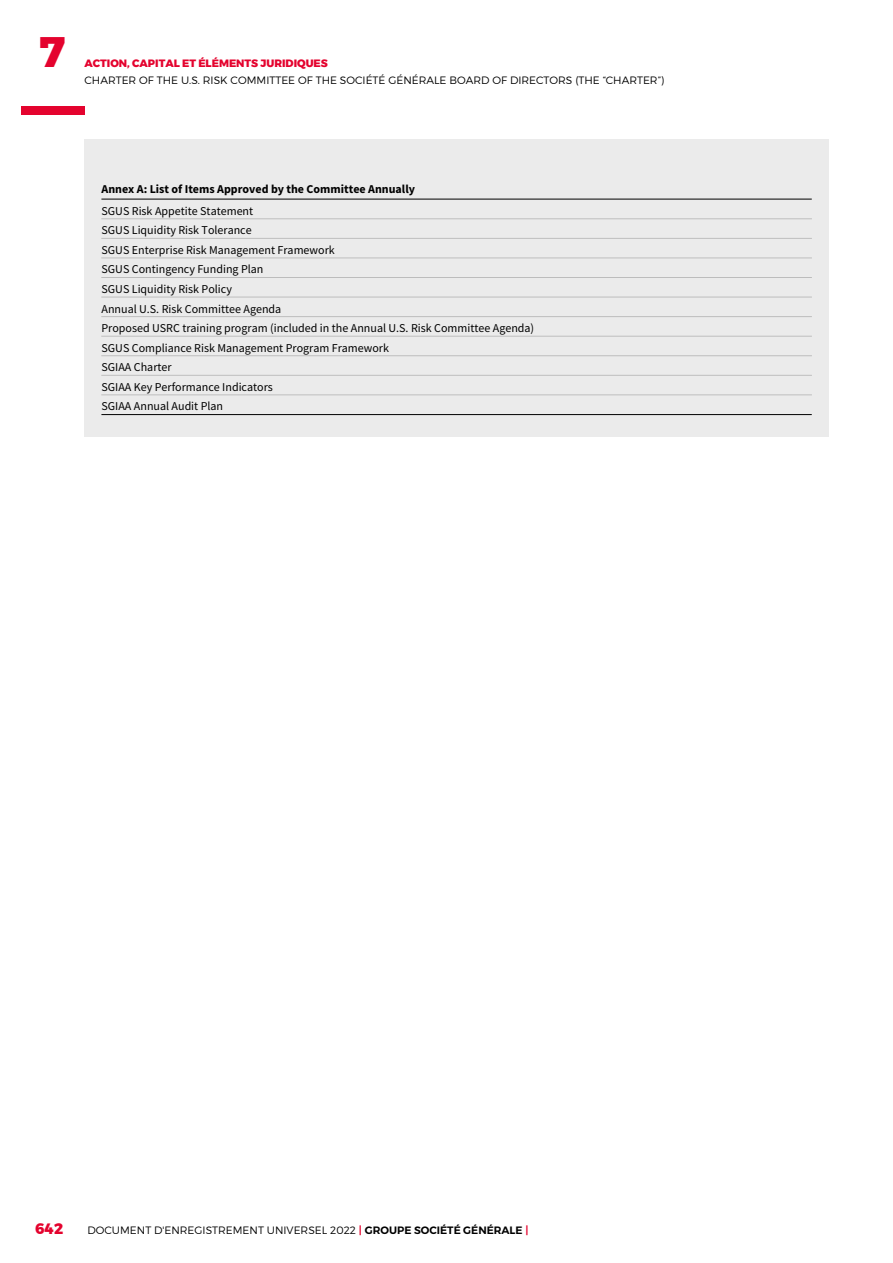
<style>
.page{position:relative;width:893px;height:1263px;background:#fff}
.page>*{position:absolute;margin:0;border:0;box-sizing:border-box;transform-origin:0 0}
.t1{font:800 42.6px "Montserrat";color:#e4032e}
.t2{font:800 15px "Montserrat";color:#e4032e}
.t3{font:12px/19.5px "Source Sans Pro";color:#000}
.t4{font:700 12px "Source Sans Pro";color:#000}
.t5{font:300 10.65px "Montserrat";color:#000}
.t6{font:800 10.65px "Montserrat";color:#e4032e}
.s1{font-weight:600;color:#e4032e}
.s2{font-weight:600}
</style>
<div class="page">
<div style="left:21px;top:106px;width:64px;height:9px;background:#e4032e"></div>
<div style="left:85px;top:140px;width:744px;height:297px;background:#ebebeb"></div>
<hr style="left:102px;top:199px;width:709px;height:1px;background:#000">
<hr style="left:102px;top:218px;width:709px;height:1px;background:#cbcbcb">
<hr style="left:102px;top:238px;width:709px;height:1px;background:#c3c3c3">
<hr style="left:102px;top:258px;width:709px;height:1px;background:#d7d7d7">
<hr style="left:102px;top:277px;width:709px;height:1px;background:#bcbcbc">
<hr style="left:102px;top:297px;width:709px;height:1px;background:#d1d1d1">
<hr style="left:102px;top:316px;width:709px;height:1px;background:#c2c2c2">
<hr style="left:102px;top:336px;width:709px;height:1px;background:#cbcbcb">
<hr style="left:102px;top:355px;width:709px;height:1px;background:#c8c8c8">
<hr style="left:102px;top:375px;width:709px;height:1px;background:#c6c6c6">
<hr style="left:102px;top:395px;width:709px;height:1px;background:#dadada">
<hr style="left:102px;top:414px;width:709px;height:1px;background:#000">
<h1 class="t1" style="left:40px;top:17px;width:27px">7</h1>
<p class="t6" style="left:85px;top:55px;width:245px">ACTION, CAPITAL ET ÉLÉMENTS JURIDIQUES</p>
<p class="t5" style="left:85px;top:74px;width:581px">CHARTER OF THE U.S. RISK COMMITTEE OF THE SOCIÉTÉ GÉNÉRALE BOARD OF DIRECTORS (THE “CHARTER”)</p>
<p class="t4" style="left:101px;top:181px;width:315px">Annex A: List of Items Approved by the Committee Annually</p>
<p class="t3" style="left:101px;top:201px;width:434px">SGUS Risk Appetite Statement<br>SGUS Liquidity Risk Tolerance<br>SGUS Enterprise Risk Management Framework<br>SGUS Contingency Funding Plan<br>SGUS Liquidity Risk Policy<br>Annual U.S. Risk Committee Agenda<br>Proposed USRC training program (included in the Annual U.S. Risk Committee Agenda)<br>SGUS Compliance Risk Management Program Framework<br>SGIAA Charter<br>SGIAA Key Performance Indicators<br>SGIAA Annual Audit Plan</p>
<p class="t2" style="left:35px;top:1216px;width:29px">642</p>
<p class="t5" style="left:87px;top:1223px;width:443px">DOCUMENT D'ENREGISTREMENT UNIVERSEL 2022 <span class="s1">|</span> <span class="s2">GROUPE SOCIÉTÉ GÉNÉRALE</span> <span class="s1">|</span></p>
</div>
